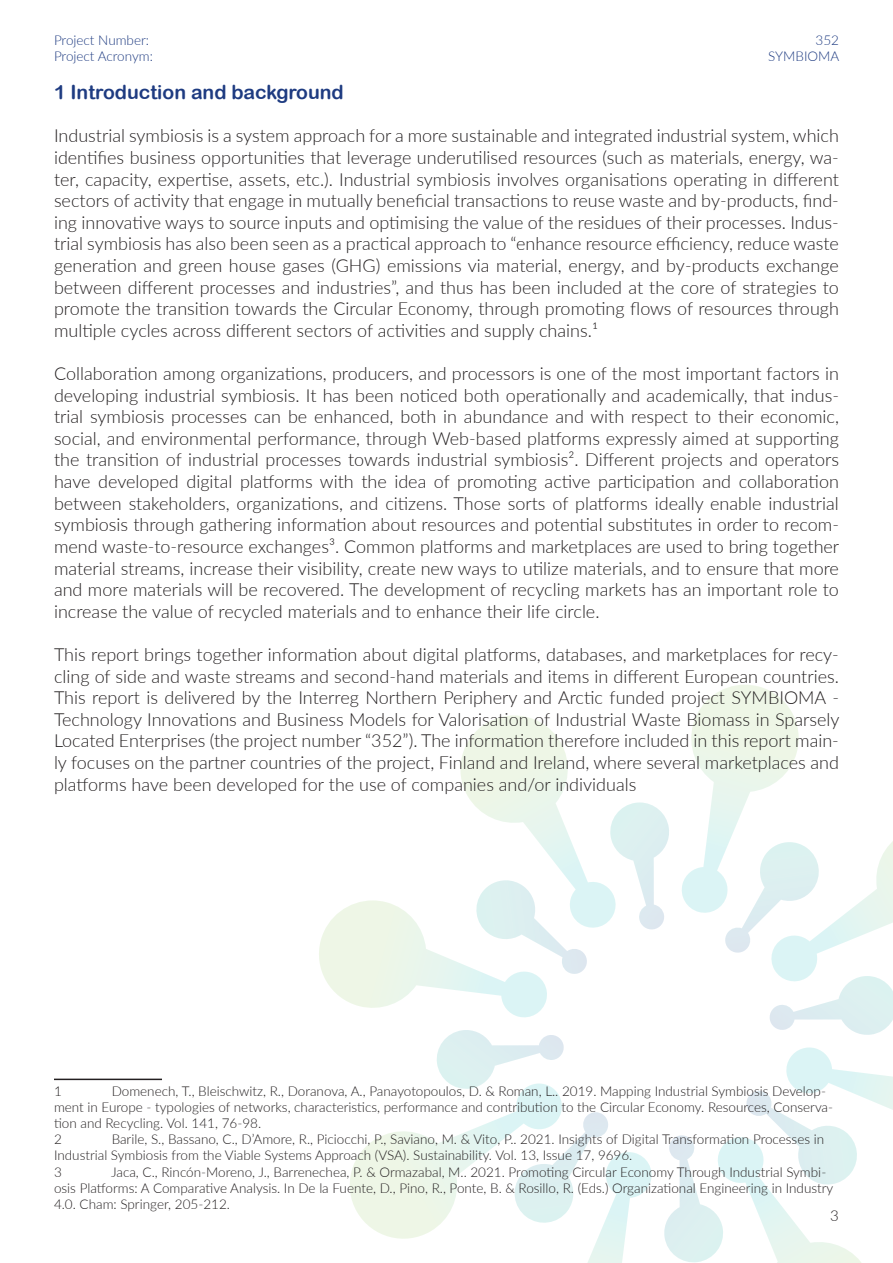
<style>
.page{position:relative;width:893px;height:1263px;background:#fff}
.page>*{position:absolute;margin:0;border:0;box-sizing:border-box;transform-origin:0 0}
.SYM_Main_Header{font:19.5px "Arial Rounded MT Bold";color:#1e3b81}
.SYM_Paragraph_Style{font:300 18px/21.6px "Lato";color:#231f20;text-align:justify}
.t1{font:300 15px "Lato";color:#231f20}
.Footnote_Symbioma{font:300 13.5px/16.2px "Lato";color:#231f20}
.t2{font:300 13.5px "Lato";color:#1e3b81}
</style>
<div class="page">
<svg style="left:319px;top:715px;width:350px;height:303px"></svg>
<svg style="left:682px;top:685px;width:211px;height:350px"></svg>
<svg style="left:664px;top:1047px;width:229px;height:216px"></svg>
<svg style="left:350px;top:1030px;width:302px;height:233px"></svg>
<hr style="left:54px;top:1078px;width:108px;height:2px;background:#231f20">
<p class="t2" style="left:54px;top:31px;width:97px">Project Number:</p>
<p class="t2" style="left:815px;top:31px;width:25px">352</p>
<p class="t2" style="left:54px;top:47px;width:100px">Project Acronym:</p>
<p class="t2" style="left:768px;top:47px;width:73px">SYMBIOMA</p>
<p class="SYM_Main_Header" style="left:54px;top:81px;width:291px">1 Introduction and background</p>
<p class="SYM_Paragraph_Style" style="left:54px;top:125px;width:786px">Industrial symbiosis is a system approach for a more sustainable and integrated industrial system, which identifies business opportunities that leverage underutilised resources (such as materials, energy, wa&shy;ter, capacity, expertise, assets, etc.). Industrial symbiosis involves organisations operating in different sectors of activity that engage in mutually beneficial transactions to reuse waste and by-products, find&shy;ing innovative ways to source inputs and optimising the value of the residues of their processes. Indus&shy;trial symbiosis has also been seen as a practical approach to “enhance resource efficiency, reduce waste generation and green house gases (GHG) emissions via material, energy, and by-products exchange between different processes and industries”, and thus has been included at the core of strategies to promote the transition towards the Circular Economy, through promoting flows of resources through multiple cycles across different sectors of activities and supply chains.1</p>
<p class="SYM_Paragraph_Style" style="left:54px;top:362px;width:787px">Collaboration among organizations, producers, and processors is one of the most important factors in developing industrial symbiosis. It has been noticed both operationally and academically, that indus&shy;trial symbiosis processes can be enhanced, both in abundance and with respect to their economic, social, and environmental performance, through Web-based platforms expressly aimed at supporting the transition of industrial processes towards industrial symbiosis2. Different projects and operators have developed digital platforms with the idea of promoting active participation and collaboration between stakeholders, organizations, and citizens. Those sorts of platforms ideally enable industrial symbiosis through gathering information about resources and potential substitutes in order to recom&shy;mend waste-to-resource exchanges3. Common platforms and marketplaces are used to bring together material streams, increase their visibility, create new ways to utilize materials, and to ensure that more and more materials will be recovered. The development of recycling markets has an important role to increase the value of recycled materials and to enhance their life circle.</p>
<p class="SYM_Paragraph_Style" style="left:54px;top:643px;width:787px">This report brings together information about digital platforms, databases, and marketplaces for recy&shy;cling of side and waste streams and second-hand materials and items in different European countries.<br>This report is delivered by the Interreg Northern Periphery and Arctic funded project SYMBIOMA - Technology Innovations and Business Models for Valorisation of Industrial Waste Biomass in Sparsely Located Enterprises (the project number “352”). The information therefore included in this report main&shy;ly focuses on the partner countries of the project, Finland and Ireland, where several marketplaces and platforms have been developed for the use of companies and/or individuals</p>
<p class="Footnote_Symbioma" style="left:54px;top:1082px;width:781px;text-indent:58px">Domenech, T., Bleischwitz, R., Doranova, A., Panayotopoulos, D. &amp; Roman, L.. 2019. Mapping Industrial Symbiosis Develop&shy;ment in Europe - typologies of networks, characteristics, performance and contribution to the Circular Economy. Resources, Conserva&shy;tion and Recycling. Vol. 141, 76-98.</p>
<p class="Footnote_Symbioma" style="left:54px;top:1131px;width:9px">2</p>
<p class="Footnote_Symbioma" style="left:54px;top:1082px;width:9px">1</p>
<p class="Footnote_Symbioma" style="left:54px;top:1131px;width:772px;text-indent:58px">Barile, S., Bassano, C., D’Amore, R., Piciocchi, P., Saviano, M. &amp; Vito, P.. 2021. Insights of Digital Transformation Processes in<br>Industrial Symbiosis from the Viable Systems Approach (VSA). Sustainability. Vol. 13, Issue 17, 9696.</p>
<p class="Footnote_Symbioma" style="left:54px;top:1163px;width:9px">3</p>
<p class="Footnote_Symbioma" style="left:54px;top:1163px;width:781px;text-indent:57px">Jaca, C., Rincón-Moreno, J., Barrenechea, P. &amp; Ormazabal, M.. 2021. Promoting Circular Economy Through Industrial Symbi&shy;osis Platforms: A Comparative Analysis. In De la Fuente, D., Pino, R., Ponte, B. &amp; Rosillo, R. (Eds.) Organizational Engineering in Industry<br>4.0. Cham: Springer, 205-212.</p>
<p class="t1" style="left:830px;top:1205px;width:10px">3</p>
</div>
